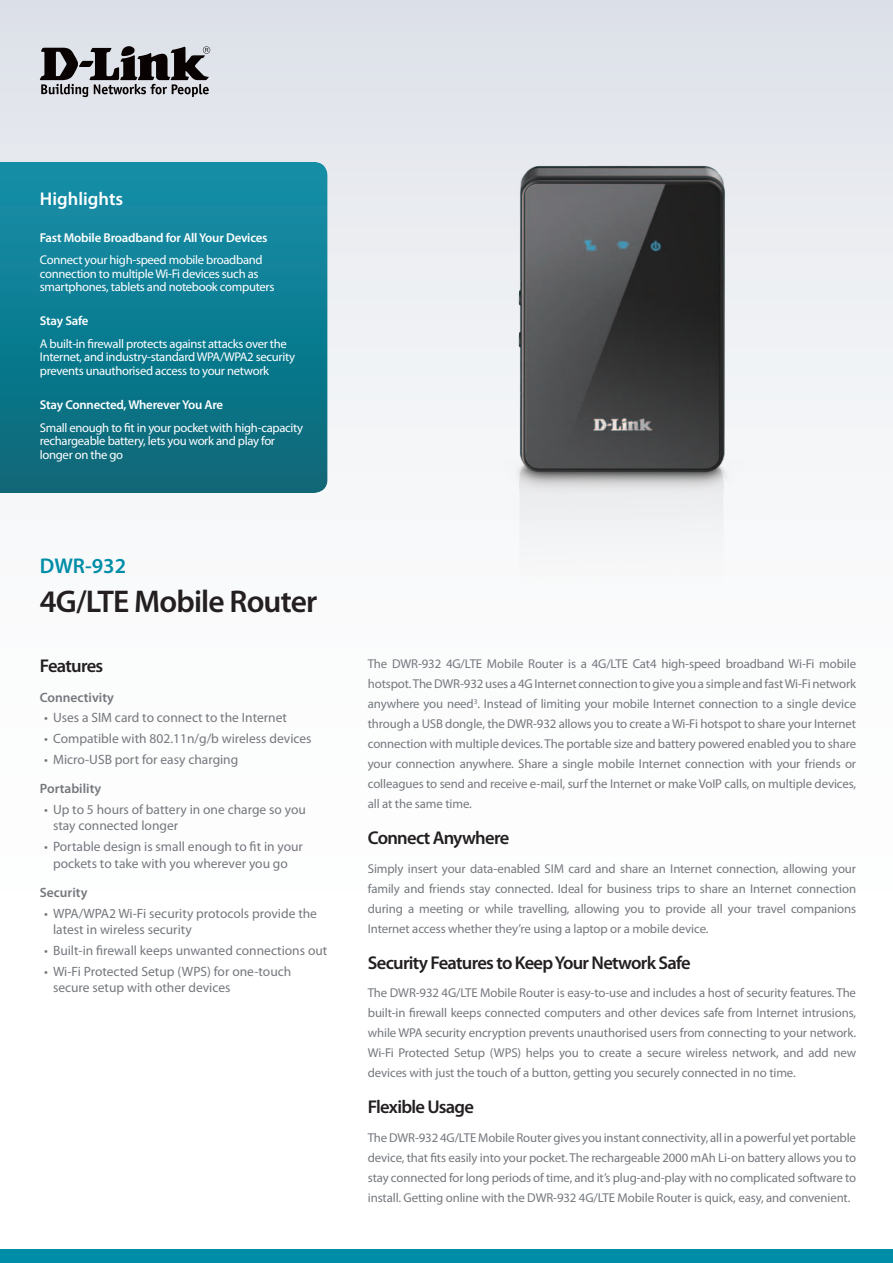
<style>
.page{position:relative;width:893px;height:1263px;background:#fff}
.page>*{position:absolute;margin:0;border:0;box-sizing:border-box;transform-origin:0 0}
.t1{font:600 31.5px "Myriad Pro";letter-spacing:-.025em;color:#231f20}
.t2{font:600 21.3px "Myriad Pro";color:#008da8}
.t3{font:600 18.6px "Myriad Pro";letter-spacing:-.04em;color:#231f20}
.t4{font:600 18.6px "Myriad Pro";color:#fff}
.t5{font:13.5px/16.5px "Myriad Pro";color:#74787d}
.t6{font:600 13.5px "Myriad Pro";color:#74787d}
.t7{font:12.9px/20px "Myriad Pro";letter-spacing:-.01em;color:#74787d;text-align:justify}
.t8{font:600 12.9px "Myriad Pro";letter-spacing:-.015em;color:#fff}
.t9{font:12.6px/13.5px "Myriad Pro";letter-spacing:-.025em;color:#fff}
</style>
<div class="page">
<div style="left:0;top:0;width:893px;height:1084px;background:linear-gradient(to bottom,#e3e6ec,#fff)"></div>
<div style="left:0;top:1249px;width:893px;height:14px;background:#008da8"></div>
<svg style="left:0;top:162px;width:328px;height:331px;background:#0f7c91"></svg>
<svg style="left:40px;top:46px;width:170px;height:51px;background:#807f83"></svg>
<img style="left:498px;top:126px;width:248px;height:546px">
<h3 class="t4" style="left:40px;top:191px;width:85px">Highlights</h3>
<p class="t8" style="left:40px;top:232px;width:229px">Fast Mobile Broadband for All Your Devices</p>
<p class="t9" style="left:40px;top:254px;width:236px">Connect your high-speed mobile broadband connection to multiple Wi-Fi devices such as smartphones, tablets and notebook computers</p>
<p class="t8" style="left:40px;top:316px;width:50px">Stay Safe</p>
<p class="t9" style="left:40px;top:338px;width:257px">A built-in firewall protects against attacks over the<br>Internet, and industry-standard WPA/WPA2 security prevents unauthorised access to your network</p>
<p class="t8" style="left:40px;top:400px;width:185px">Stay Connected, Wherever You Are</p>
<p class="t9" style="left:40px;top:422px;width:265px">Small enough to fit in your pocket with high-capacity rechargeable battery, lets you work and play for longer on the go</p>
<h2 class="t2" style="left:40px;top:557px;width:88px">DWR-932</h2>
<h1 class="t1" style="left:40px;top:589px;width:279px">4G/LTE Mobile Router</h1>
<h3 class="t3" style="left:40px;top:659px;width:65px">Features</h3>
<p class="t6" style="left:40px;top:692px;width:76px">Connectivity</p>
<p class="t5" style="left:44px;top:711px;width:244px">• Uses a SIM card to connect to the Internet</p>
<p class="t5" style="left:44px;top:731px;width:269px">• Compatible with 802.11n/g/b wireless devices</p>
<p class="t5" style="left:44px;top:752px;width:196px">• Micro-USB port for easy charging</p>
<p class="t6" style="left:40px;top:783px;width:63px">Portability</p>
<p class="t5" style="left:53px;top:802px;width:254px;text-indent:-9px">• Up to 5 hours of battery in one charge so you stay connected longer</p>
<p class="t5" style="left:44px;top:839px;width:260px;text-align:center">• Portable design is small enough to fit in your pockets to take with you wherever you go</p>
<p class="t6" style="left:40px;top:887px;width:49px">Security</p>
<p class="t5" style="left:53px;top:906px;width:266px;text-indent:-9px">• WPA/WPA2 Wi-Fi security protocols provide the latest in wireless security</p>
<p class="t5" style="left:44px;top:943px;width:285px">• Built-in firewall keeps unwanted connections out</p>
<p class="t5" style="left:53px;top:964px;width:240px;text-indent:-9px">• Wi-Fi Protected Setup (WPS) for one-touch secure setup with other devices</p>
<p class="t7" style="left:368px;top:655px;width:490px">The DWR-932 4G/LTE Mobile Router is a 4G/LTE Cat4 high-speed broadband Wi-Fi mobile hotspot. The DWR-932 uses a 4G Internet connection to give you a simple and fast Wi-Fi network anywhere you need<sup>3</sup>. Instead of limiting your mobile Internet connection to a single device through a USB dongle, the DWR-932 allows you to create a Wi-Fi hotspot to share your Internet connection with multiple devices. The portable size and battery powered enabled you to share your connection anywhere. Share a single mobile Internet connection with your friends or colleagues to send and receive e-mail, surf the Internet or make VoIP calls, on multiple devices, all at the same time.</p>
<h3 class="t3" style="left:368px;top:830px;width:143px">Connect Anywhere</h3>
<p class="t7" style="left:368px;top:859px;width:490px">Simply insert your data-enabled SIM card and share an Internet connection, allowing your family and friends stay connected. Ideal for business trips to share an Internet connection during a meeting or while travelling, allowing you to provide all your travel companions Internet access whether they’re using a laptop or a mobile device.</p>
<h3 class="t3" style="left:368px;top:955px;width:324px">Security Features to Keep Your Network Safe</h3>
<p class="t7" style="left:368px;top:984px;width:490px">The DWR-932 4G/LTE Mobile Router is easy-to-use and includes a host of security features. The built-in firewall keeps connected computers and other devices safe from Internet intrusions, while WPA security encryption prevents unauthorised users from connecting to your network.<br>Wi-Fi Protected Setup (WPS) helps you to create a secure wireless network, and add new devices with just the touch of a button, getting you securely connected in no time.</p>
<h3 class="t3" style="left:368px;top:1100px;width:108px">Flexible Usage</h3>
<p class="t7" style="left:368px;top:1129px;width:490px">The DWR-932 4G/LTE Mobile Router gives you instant connectivity, all in a powerful yet portable device, that fits easily into your pocket. The rechargeable 2000 mAh Li-on battery allows you to stay connected for long periods of time, and it’s plug-and-play with no complicated software to install. Getting online with the DWR-932 4G/LTE Mobile Router is quick, easy, and convenient.</p>
</div>
